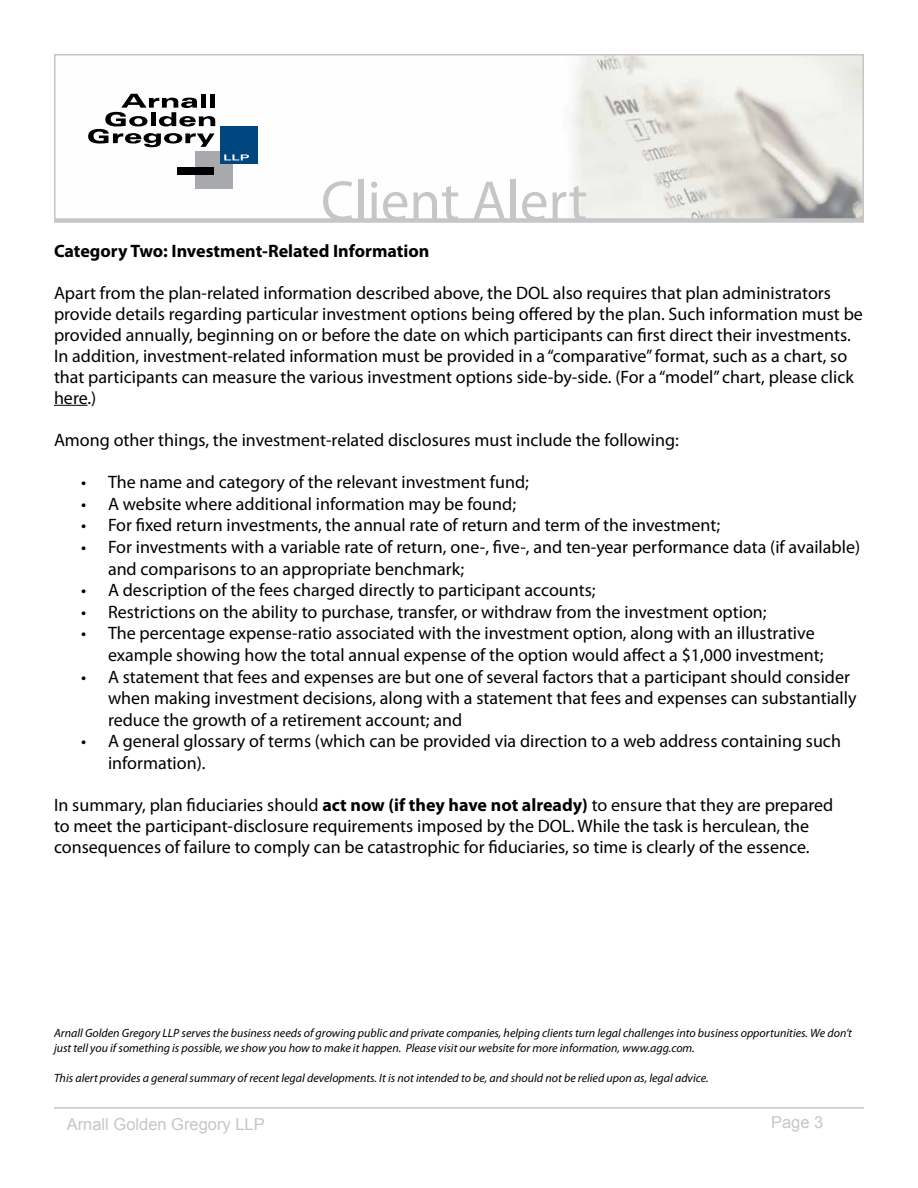
<style>
.page{position:relative;width:918px;height:1188px;background:#fff}
.page>*{position:absolute;margin:0;border:0;box-sizing:border-box;transform-origin:0 0}
.t1{font:57px "Myriad Pro";color:#c5c6c8}
.t2{font:18px/21px "Myriad Pro";color:#000}
.t3{font:700 18px "Myriad Pro";color:#000}
.t4{font:16.5px "Arial";color:#c5c6c8}
.t5{font:italic 12px/15px "Myriad Pro";color:#000}
.s1{font-weight:700}
</style>
<div class="page">
<hr style="left:54px;top:1107px;width:810px;height:2px;background:#c5c6c8">
<div style="left:54px;top:218px;width:810px;height:5px;background:#d3d4d5"></div>
<svg style="left:54px;top:54px;width:810px;height:168px"></svg>
<hr style="left:54px;top:405px;width:34px;height:1px;background:#000">
<h1 class="t1" style="left:321px;top:166px;width:268px">Client Alert</h1>
<p class="t3" style="left:54px;top:239px;width:377px">Category Two: Investment-Related Information</p>
<p class="t2" style="left:54px;top:282px;width:810px">Apart from the plan-related information described above, the DOL also requires that plan administrators provide details regarding particular investment options being offered by the plan. Such information must be provided annually, beginning on or before the date on which participants can first direct their investments.<br>In addition, investment-related information must be provided in a “comparative” format, such as a chart, so that participants can measure the various investment options side-by-side. (For a “model” chart, please click here.)</p>
<p class="t2" style="left:54px;top:429px;width:626px">Among other things, the investment-related disclosures must include the following:</p>
<p class="t2" style="left:81px;top:471px;width:449px">• The name and category of the relevant investment fund;</p>
<p class="t2" style="left:81px;top:493px;width:437px">• A website where additional information may be found;</p>
<p class="t2" style="left:81px;top:515px;width:641px">• For fixed return investments, the annual rate of return and term of the investment;</p>
<p class="t2" style="left:108px;top:536px;width:754px;line-height:21.6px;text-indent:-27px">• For investments with a variable rate of return, one-, five-, and ten-year performance data (if available) and comparisons to an appropriate benchmark;</p>
<p class="t2" style="left:81px;top:579px;width:516px">• A description of the fees charged directly to participant accounts;</p>
<p class="t2" style="left:81px;top:601px;width:687px">• Restrictions on the ability to purchase, transfer, or withdraw from the investment option;</p>
<p class="t2" style="left:108px;top:622px;width:717px;line-height:21.6px;text-indent:-27px">• The percentage expense-ratio associated with the investment option, along with an illustrative example showing how the total annual expense of the option would affect a $1,000 investment;</p>
<p class="t2" style="left:108px;top:665px;width:750px;line-height:21.6px;text-indent:-27px">• A statement that fees and expenses are but one of several factors that a participant should consider when making investment decisions, along with a statement that fees and expenses can substantially reduce the growth of a retirement account; and</p>
<p class="t2" style="left:108px;top:730px;width:735px;line-height:21.6px;text-indent:-27px">• A general glossary of terms (which can be provided via direction to a web address containing such information).</p>
<p class="t2" style="left:54px;top:794px;width:781px">In summary, plan fiduciaries should <span class="s1">act now (if they have not already)</span> to ensure that they are prepared to meet the participant-disclosure requirements imposed by the DOL. While the task is herculean, the consequences of failure to comply can be catastrophic for fiduciaries, so time is clearly of the essence.</p>
<p class="t5" style="left:54px;top:1025px;width:800px">Arnall Golden Gregory LLP serves the business needs of growing public and private companies, helping clients turn legal challenges into business opportunities. We don’t just tell you if something is possible, we show you how to make it happen. Please visit our website for more information, www.agg.com.</p>
<p class="t5" style="left:54px;top:1070px;width:656px">This alert provides a general summary of recent legal developments. It is not intended to be, and should not be relied upon as, legal advice.</p>
<p class="t4" style="left:67px;top:1114px;width:200px">Arnall Golden Gregory LLP</p>
<p class="t4" style="left:771px;top:1111px;width:54px">Page 3</p>
</div>
